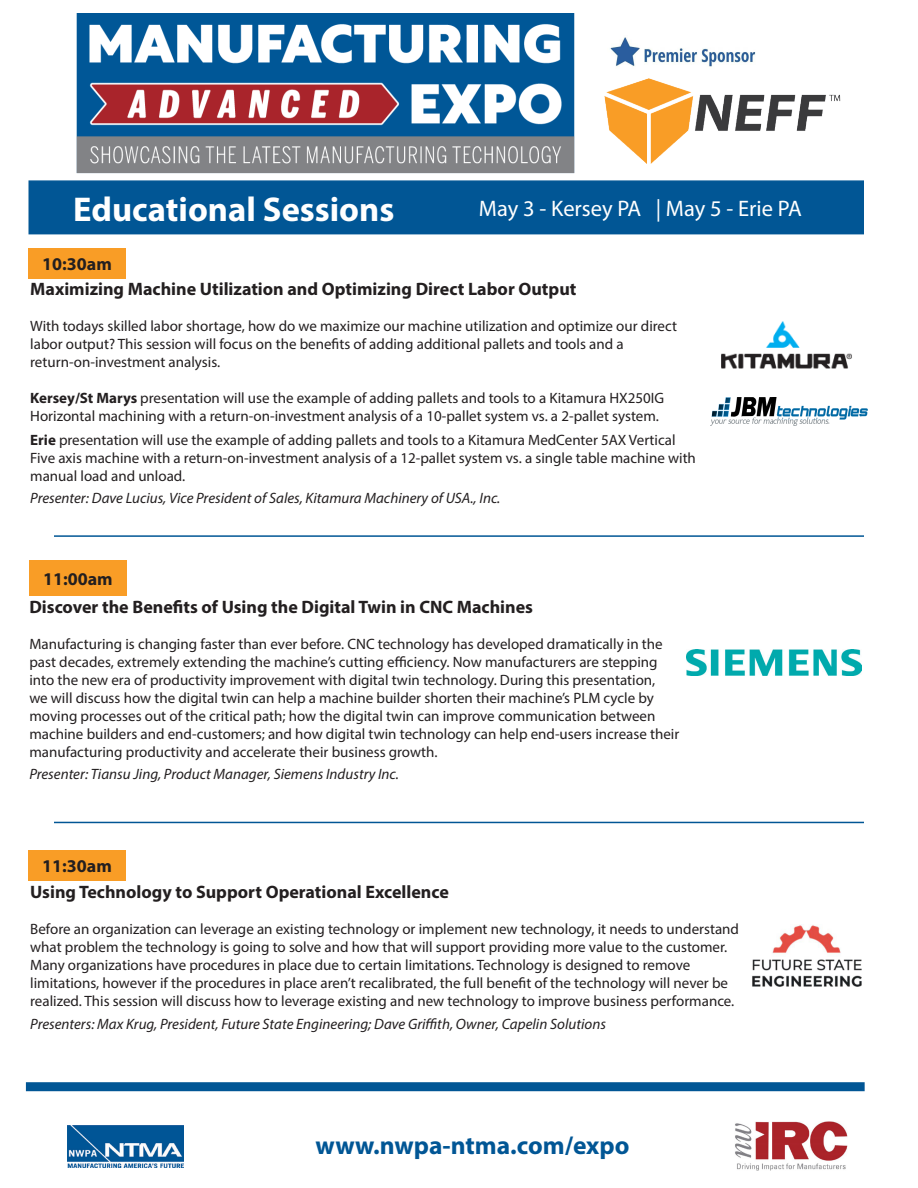
<style>
.page{position:relative;width:918px;height:1188px;background:#fff}
.page>*{position:absolute;margin:0;border:0;box-sizing:border-box;transform-origin:0 0}
.t1{font:700 34.5px "Myriad Pro";color:#fff}
.t2{font:700 25.5px "Myriad Pro";color:#015695}
.t3{font:22.5px "Myriad Pro";color:#fff}
.t4{font:700 18px "Myriad Pro";color:#231f20}
.t5{font:15px/18px "Myriad Pro";color:#231f20}
.t6{font:italic 15px "Myriad Pro";color:#231f20}
.s1{font-weight:700}
</style>
<div class="page">
<img style="left:76px;top:14px;width:499px;height:160px">
<img style="left:605px;top:78px;width:235px;height:86px">
<img style="left:610px;top:37px;width:146px;height:30px">
<div style="left:28px;top:180px;width:836px;height:54px;background:#015695;border:2px solid #015695"></div>
<div style="left:28px;top:850px;width:98px;height:30px;background:#f99d26"></div>
<div style="left:29px;top:560px;width:98px;height:36px;background:#f99d26"></div>
<img style="left:686px;top:649px;width:175px;height:27px">
<img style="left:752px;top:924px;width:110px;height:63px">
<hr style="left:54px;top:535px;width:810px;height:2px;background:#015695">
<hr style="left:54px;top:822px;width:810px;height:1px;background:#015695">
<img style="left:68px;top:1125px;width:115px;height:43px">
<img style="left:735px;top:1121px;width:113px;height:50px">
<div style="left:28px;top:248px;width:98px;height:30px;background:#f99d26"></div>
<img style="left:721px;top:321px;width:131px;height:48px">
<img style="left:711px;top:398px;width:156px;height:27px">
<div style="left:26px;top:1082px;width:839px;height:9px;background:#015695"></div>
<p class="t1" style="left:73px;top:187px;width:323px">Educational Sessions</p>
<p class="t3" style="left:479px;top:195px;width:324px">May 3 - Kersey PA | May 5 - Erie PA</p>
<p class="t4" style="left:42px;top:252px;width:71px">10:30am</p>
<p class="t4" style="left:30px;top:277px;width:548px">Maximizing Machine Utilization and Optimizing Direct Labor Output</p>
<p class="t5" style="left:30px;top:317px;width:648px">With todays skilled labor shortage, how do we maximize our machine utilization and optimize our direct labor output? This session will focus on the benefits of adding additional pallets and tools and a return-on-investment analysis.</p>
<p class="t5" style="left:30px;top:389px;width:635px"><span class="s1">Kersey/St Marys</span> presentation will use the example of adding pallets and tools to a Kitamura HX250IG<br>Horizontal machining with a return-on-investment analysis of a 10-pallet system vs. a 2-pallet system.</p>
<p class="t5" style="left:30px;top:431px;width:667px"><span class="s1">Erie</span> presentation will use the example of adding pallets and tools to a Kitamura MedCenter 5AX Vertical<br>Five axis machine with a return-on-investment analysis of a 12-pallet system vs. a single table machine with manual load and unload.</p>
<p class="t6" style="left:30px;top:489px;width:472px">Presenter: Dave Lucius, Vice President of Sales, Kitamura Machinery of USA., Inc.</p>
<p class="t4" style="left:43px;top:567px;width:71px">11:00am</p>
<p class="t4" style="left:29px;top:595px;width:505px">Discover the Benefits of Using the Digital Twin in CNC Machines</p>
<p class="t5" style="left:29px;top:635px;width:651px">Manufacturing is changing faster than ever before. CNC technology has developed dramatically in the past decades, extremely extending the machine’s cutting efficiency. Now manufacturers are stepping into the new era of productivity improvement with digital twin technology. During this presentation,<br>we will discuss how the digital twin can help a machine builder shorten their machine’s PLM cycle by moving processes out of the critical path; how the digital twin can improve communication between machine builders and end-customers; and how digital twin technology can help end-users increase their manufacturing productivity and accelerate their business growth.</p>
<p class="t6" style="left:29px;top:765px;width:371px">Presenter: Tiansu Jing, Product Manager, Siemens Industry Inc.</p>
<p class="t4" style="left:42px;top:854px;width:71px">11:30am</p>
<p class="t4" style="left:30px;top:881px;width:420px">Using Technology to Support Operational Excellence</p>
<p class="t5" style="left:30px;top:920px;width:710px">Before an organization can leverage an existing technology or implement new technology, it needs to understand what problem the technology is going to solve and how that will support providing more value to the customer.<br>Many organizations have procedures in place due to certain limitations. Technology is designed to remove limitations, however if the procedures in place aren’t recalibrated, the full benefit of the technology will never be realized. This session will discuss how to leverage existing and new technology to improve business performance.</p>
<p class="t6" style="left:30px;top:1015px;width:577px">Presenters: Max Krug, President, Future State Engineering; Dave Griffith, Owner, Capelin Solutions</p>
<p class="t2" style="left:316px;top:1129px;width:316px">www.nwpa-ntma.com/expo</p>
</div>
